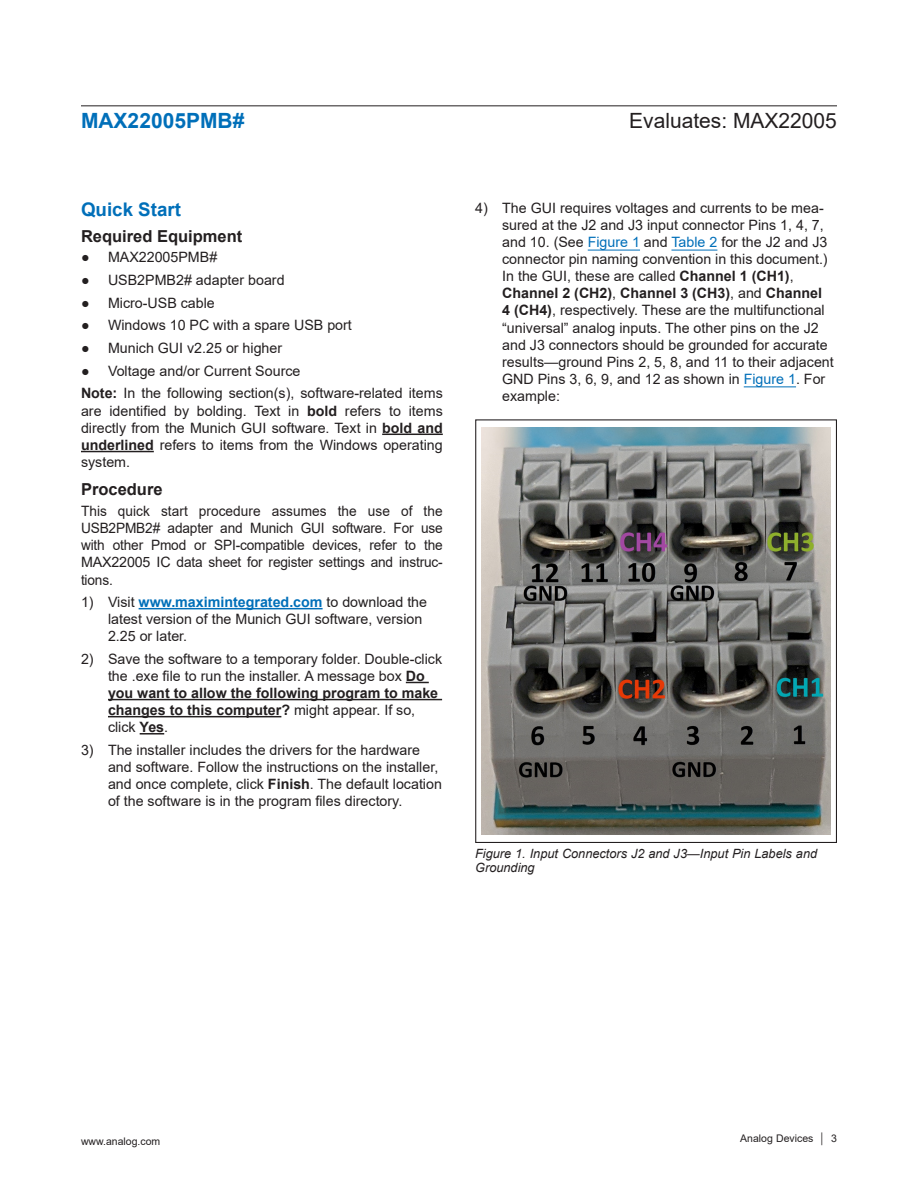
<style>
.page{position:relative;width:918px;height:1188px;background:#fff}
.page>*{position:absolute;margin:0;border:0;box-sizing:border-box;transform-origin:0 0}
.t1{font:21px "Arial";color:#231f20}
.t2{font:700 21px "Arial";color:#006fb9}
.H1{font:700 18.75px "Arial";color:#006fb9}
.H2{font:700 16.5px "Arial";color:#231f20}
.Body_Text{font:14.25px/17.1px "Arial";color:#231f20}
.Body_Text-2{font:14.25px/17.2px "Arial";color:#231f20;text-align:justify;scale:.96 1}
.Caption_-_Figures{font:italic 12.75px/14.4px "Arial";color:#231f20}
.t3{font:10.5px "Arial";color:#231f20}
.s1{font-weight:700}
.s2{font-weight:700;color:#006fb9}
.s3{color:#006fb9}
</style>
<div class="page">
<hr style="left:81px;top:105px;width:756px;height:1px;background:#231f20">
<hr style="left:382px;top:434px;width:61px;height:1px;background:#231f20">
<hr style="left:81px;top:451px;width:73px;height:1px;background:#231f20">
<hr style="left:139px;top:608px;width:184px;height:1px;background:#006fb9">
<svg style="left:406px;top:682px;width:23px;height:1px"></svg>
<hr style="left:108px;top:699px;width:334px;height:1px;background:#231f20">
<hr style="left:108px;top:716px;width:173px;height:1px;background:#231f20">
<hr style="left:140px;top:733px;width:24px;height:2px;background:#231f20">
<hr style="left:588px;top:250px;width:52px;height:1px;background:#006fb9">
<hr style="left:671px;top:250px;width:46px;height:1px;background:#006fb9">
<hr style="left:744px;top:387px;width:52px;height:1px;background:#006fb9">
<img style="left:482px;top:428px;width:349px;height:407px">
<div style="left:475px;top:419px;width:362px;height:424px;border:1px solid #231f20"></div>
<h1 class="t2" style="left:81px;top:106px;width:165px">MAX22005PMB#</h1>
<h1 class="t1" style="left:629px;top:107px;width:209px">Evaluates: MAX22005</h1>
<p class="H1" style="left:81px;top:196px;width:102px">Quick Start</p>
<p class="H2" style="left:81px;top:224px;width:163px">Required Equipment</p>
<p class="Body_Text" style="left:81px;top:249px;width:138px">● MAX22005PMB#</p>
<p class="Body_Text" style="left:81px;top:271px;width:205px">● USB2PMB2# adapter board</p>
<p class="Body_Text" style="left:81px;top:294px;width:135px">● Micro-USB cable</p>
<p class="Body_Text" style="left:81px;top:317px;width:272px">● Windows 10 PC with a spare USB port</p>
<p class="Body_Text" style="left:81px;top:339px;width:203px">● Munich GUI v2.25 or higher</p>
<p class="Body_Text" style="left:81px;top:362px;width:221px">● Voltage and/or Current Source</p>
<p class="Body_Text" style="left:81px;top:385px;width:363px;text-align:justify"><span class="s1">Note:</span> In the following section(s), software-related items are identified by bolding. Text in <span class="s1">bold</span> refers to items directly from the Munich GUI software. Text in <span class="s1">bold and underlined</span> refers to items from the Windows operating system.</p>
<p class="H2" style="left:81px;top:478px;width:83px">Procedure</p>
<p class="Body_Text-2" style="left:81px;top:502px;width:378px">This quick start procedure assumes the use of the USB2PMB2# adapter and Munich GUI software. For use with other Pmod or SPI-compatible devices, refer to the MAX22005 IC data sheet for register settings and instruc&shy;tions.</p>
<p class="Body_Text" style="left:108px;top:594px;width:321px;text-indent:-27px">1) Visit <span class="s2">www.maximintegrated.com</span> to download the latest version of the Munich GUI software, version<br>2.25 or later.</p>
<p class="Body_Text" style="left:108px;top:650px;width:336px;text-indent:-27px">2) Save the software to a temporary folder. Double-click the .exe file to run the installer. A message box <span class="s1">Do you want to allow the following program to make changes to this computer?</span> might appear. If so, click <span class="s1">Yes</span>.</p>
<p class="Body_Text" style="left:108px;top:741px;width:335px;text-indent:-27px">3) The installer includes the drivers for the hardware and software. Follow the instructions on the installer, and once complete, click <span class="s1">Finish</span>. The default location of the software is in the program files directory.</p>
<p class="Body_Text" style="left:502px;top:199px;width:333px;text-indent:-27px">4) The GUI requires voltages and currents to be mea&shy;sured at the J2 and J3 input connector Pins 1, 4, 7, and 10. (See <span class="s3">Figure 1</span> and <span class="s3">Table 2</span> for the J2 and J3 connector pin naming convention in this document.)<br>In the GUI, these are called <span class="s1">Channel 1 (CH1)</span>, <span class="s1">Channel 2 (CH2)</span>, <span class="s1">Channel 3 (CH3)</span>, and <span class="s1">Channel<br>4 (CH4)</span>, respectively. These are the multifunctional “universal” analog inputs. The other pins on the J2 and J3 connectors should be grounded for accurate results—ground Pins 2, 5, 8, and 11 to their adjacent GND Pins 3, 6, 9, and 12 as shown in <span class="s3">Figure 1</span>. For example:</p>
<p class="Caption_-_Figures" style="left:475px;top:846px;width:343px">Figure 1. Input Connectors J2 and J3—Input Pin Labels and<br>Grounding</p>
<p class="t3" style="left:81px;top:1134px;width:81px">www.analog.com</p>
<p class="t3" style="left:740px;top:1131px;width:98px">Analog Devices │ 3</p>
</div>
